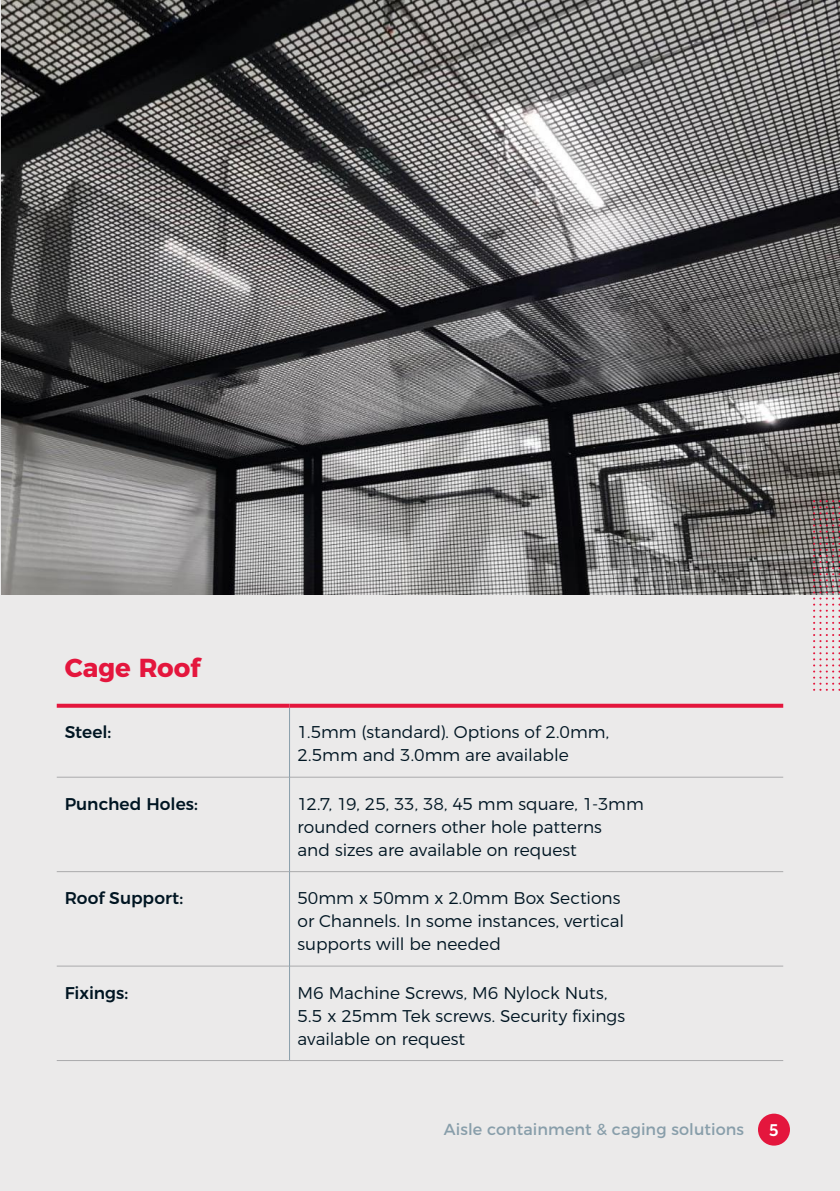
<style>
.page{position:relative;width:840px;height:1191px;background:#fff}
.page>*{position:absolute;margin:0;border:0;box-sizing:border-box;transform-origin:0 0}
.t1{font:700 26px "Montserrat";letter-spacing:-.005em;color:#e4163d}
.t2{font:300 17px/23px "Montserrat";color:#001522}
.t3{font:500 17px "Montserrat";color:#001522}
.t4{font:16px "Montserrat";letter-spacing:.005em;color:#889eaa}
.t5{font:600 16px "Axiforma";color:#fff}
</style>
<div class="page">
<div style="left:0;top:0;width:839px;height:1191px;background:#ebeaea"></div>
<img style="left:1px;top:0;width:838px;height:594px">
<hr style="left:57px;top:1060px;width:232px;height:1px;background:#aaaaac">
<hr style="left:289px;top:1060px;width:493px;height:1px;background:#aaaaac">
<hr style="left:57px;top:777px;width:232px;height:1px;background:#aaaaac">
<hr style="left:57px;top:871px;width:232px;height:1px;background:#aaaaac">
<hr style="left:57px;top:965px;width:232px;height:1px;background:#aaaaac">
<hr style="left:289px;top:777px;width:493px;height:1px;background:#aaaaac">
<hr style="left:289px;top:871px;width:493px;height:1px;background:#aaaaac">
<hr style="left:289px;top:965px;width:493px;height:1px;background:#aaaaac">
<hr style="left:289px;top:707px;width:1px;height:70px;background:#889eaa">
<hr style="left:289px;top:777px;width:1px;height:94px;background:#889eaa">
<hr style="left:289px;top:871px;width:1px;height:95px;background:#889eaa">
<hr style="left:289px;top:966px;width:1px;height:94px;background:#889eaa">
<svg style="left:57px;top:703px;width:232px;height:4px"></svg>
<svg style="left:289px;top:703px;width:493px;height:4px;fill:#e4163d"></svg>
<div style="left:757px;top:1113px;width:32px;height:32px;background:#e4163d;border-radius:50%"></div>
<svg style="left:809px;top:500px;width:31px;height:191px"></svg>
<h1 class="t1" style="left:65px;top:647px;width:137px">Cage Roof</h1>
<p class="t3" style="left:65px;top:718px;width:48px">Steel:</p>
<p class="t2" style="left:297px;top:719px;width:313px">1.5mm (standard). Options of 2.0mm,<br>2.5mm and 3.0mm are available</p>
<p class="t3" style="left:65px;top:790px;width:135px">Punched Holes:</p>
<p class="t2" style="left:297px;top:790px;width:347px">12.7, 19, 25, 33, 38, 45 mm square, 1-3mm rounded corners other hole patterns<br>and sizes are available on request</p>
<p class="t3" style="left:65px;top:884px;width:120px">Roof Support:</p>
<p class="t2" style="left:297px;top:885px;width:328px">50mm x 50mm x 2.0mm Box Sections or Channels. In some instances, vertical supports will be needed</p>
<p class="t3" style="left:65px;top:978px;width:65px">Fixings:</p>
<p class="t2" style="left:297px;top:979px;width:329px">M6 Machine Screws, M6 Nylock Nuts,<br>5.5 x 25mm Tek screws. Security fixings available on request</p>
<p class="t4" style="left:443px;top:1116px;width:301px">Aisle containment &amp; caging solutions</p>
<p class="t5" style="left:768px;top:1119px;width:11px">5</p>
</div>
